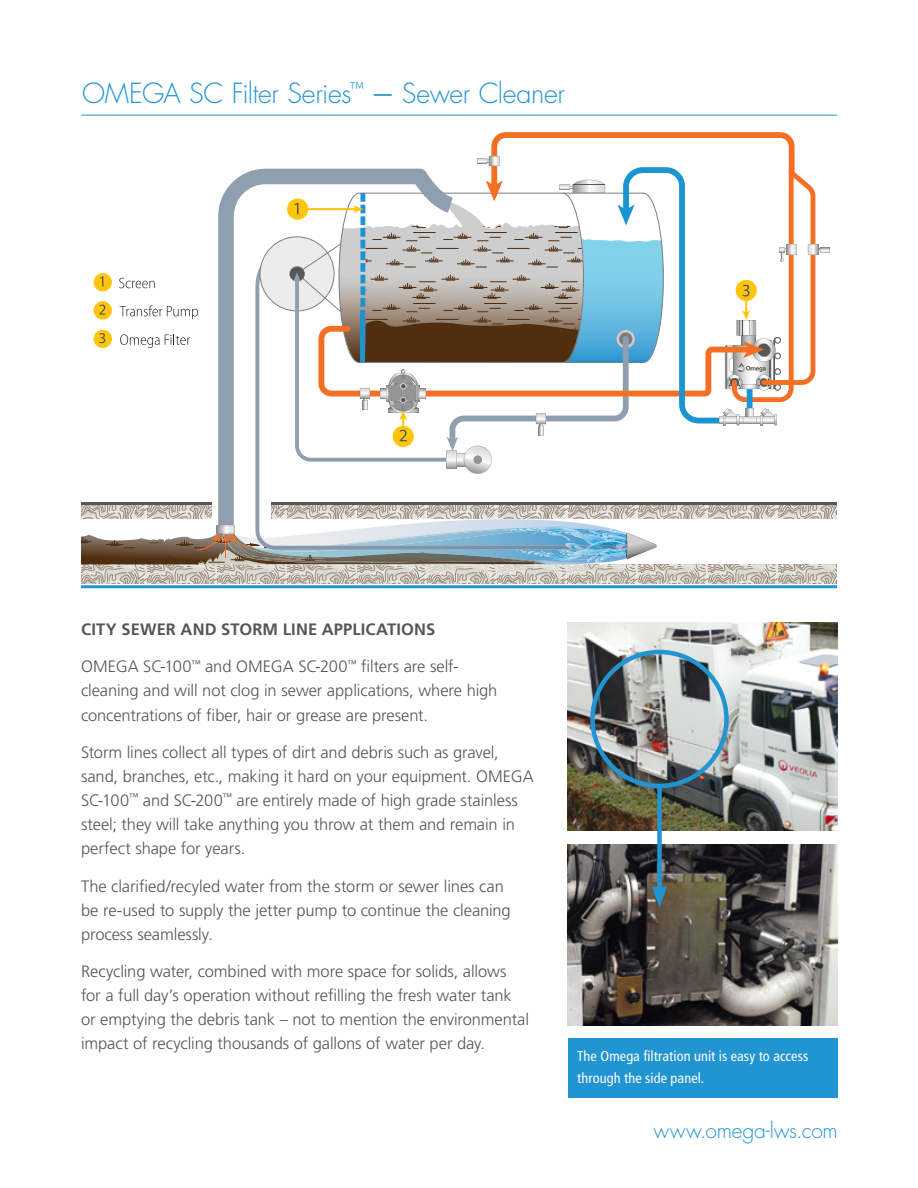
<style>
.page{position:relative;width:918px;height:1188px;background:#fff}
.page>*{position:absolute;margin:0;border:0;box-sizing:border-box;transform-origin:0 0}
.t1{font:300 27px "Futura Std";letter-spacing:-.015em;color:#2194d2}
.t2{font:300 21px "Futura Std";letter-spacing:-.01em;color:#2194d2}
.t3{font:300 16.5px/24px "Frutiger LT Std";letter-spacing:-.005em;color:#565659}
.t4{font:700 16.5px "Frutiger LT Std";letter-spacing:.01em;color:#565659}
.t5{font:condensed 14.4px/22.4px "Frutiger LT Std";letter-spacing:.005em;color:#fff}
.s1{font-family:"Lato";font-weight:400}
</style>
<div class="page">
<svg style="left:218px;top:169px;width:42px;height:326px"></svg>
<svg style="left:81px;top:495px;width:756px;height:89px"></svg>
<svg style="left:119px;top:278px;width:36px;height:10px"></svg>
<svg style="left:120px;top:305px;width:78px;height:14px"></svg>
<div style="left:94px;top:273px;width:18px;height:18px;background:#ffc50b;border-radius:50%"></div>
<svg style="left:100px;top:277px;width:3px;height:9px"></svg>
<div style="left:94px;top:301px;width:18px;height:19px;background:#ffc50b;border-radius:50%"></div>
<svg style="left:99px;top:305px;width:7px;height:10px"></svg>
<svg style="left:120px;top:334px;width:70px;height:14px"></svg>
<div style="left:94px;top:330px;width:18px;height:18px;background:#ffc50b;border-radius:50%"></div>
<svg style="left:99px;top:333px;width:6px;height:10px"></svg>
<svg style="left:260px;top:132px;width:570px;height:342px"></svg>
<hr style="left:81px;top:585px;width:756px;height:3px;background:#2194d2">
<hr style="left:81px;top:115px;width:756px;height:1px;background:#2194d2">
<img style="left:568px;top:844px;width:269px;height:182px">
<div style="left:568px;top:1039px;width:270px;height:59px;background:#2194d2"></div>
<img style="left:568px;top:623px;width:269px;height:207px">
<div style="left:590px;top:650px;width:139px;height:138px;border:4px solid #2194d2;border-radius:50%"></div>
<div style="left:657px;top:787px;width:5px;height:108px;background:#2194d2"></div>
<svg style="left:652px;top:887px;width:15px;height:21px"></svg>
<h1 class="t1" style="left:82px;top:77px;width:485px">OMEGA SC Filter Series<sup>™</sup> <span class="s1">—</span> Sewer Cleaner</h1>
<p class="t4" style="left:81px;top:620px;width:356px">CITY SEWER AND STORM LINE APPLICATIONS</p>
<p class="t3" style="left:81px;top:655px;width:418px">OMEGA SC-100<sup>™</sup> and OMEGA SC-200<sup>™</sup> filters are self&shy;cleaning and will not clog in sewer applications, where high concentrations of fiber, hair or grease are present.</p>
<p class="t3" style="left:81px;top:741px;width:454px">Storm lines collect all types of dirt and debris such as gravel, sand, branches, etc., making it hard on your equipment. OMEGA SC-100<sup>™</sup> and SC-200<sup>™</sup> are entirely made of high grade stainless steel; they will take anything you throw at them and remain in perfect shape for years.</p>
<p class="t3" style="left:81px;top:874px;width:431px">The clarified/recyled water from the storm or sewer lines can be re-used to supply the jetter pump to continue the cleaning process seamlessly.</p>
<p class="t3" style="left:81px;top:960px;width:450px">Recycling water, combined with more space for solids, allows for a full day’s operation without refilling the fresh water tank or emptying the debris tank – not to mention the environmental impact of recycling thousands of gallons of water per day.</p>
<p class="t5" style="left:577px;top:1045px;width:233px">The Omega filtration unit is easy to access through the side panel.</p>
<p class="t2" style="left:653px;top:1118px;width:186px">www.omega-lws.com</p>
</div>
